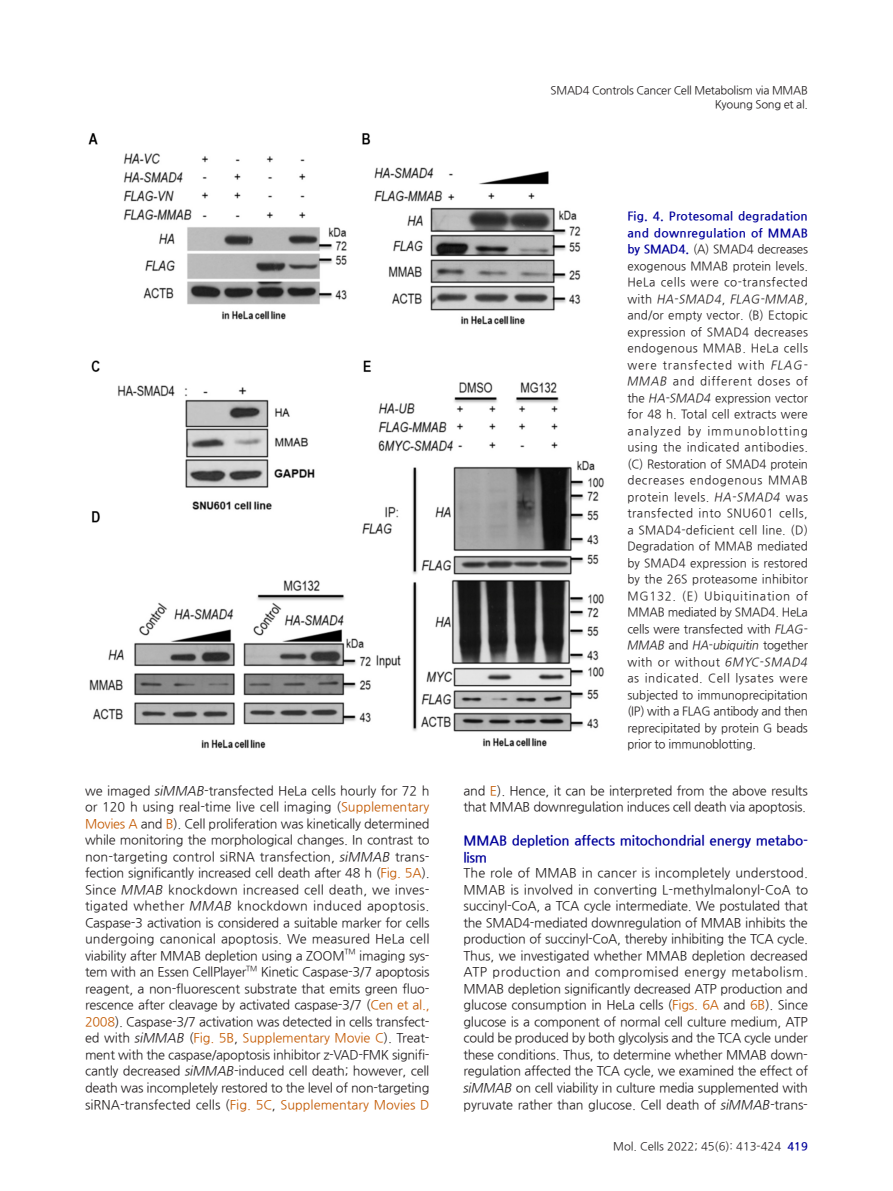
<style>
.page{position:relative;width:893px;height:1191px;background:#fff}
.page>*{position:absolute;margin:0;border:0;box-sizing:border-box;transform-origin:0 0}
.t1{font:700 13.5px/16.5px "Nanum Gothic";letter-spacing:-.01em;color:#00009a}
.t2{font:12.75px/16.5px "Nanum Gothic";letter-spacing:-.015em;color:#231f20;text-align:justify}
.t3{font:12px/16.5px "Nanum Gothic";letter-spacing:.01em;color:#231f20}
.t4{font:11.25px/13.5px "Nanum Gothic";letter-spacing:-.025em;color:#231f20;text-align:right}
.t5{font:11.25px "Nanum Gothic";color:#231f20}
.t6{font:7.5px "Nanum Gothic";color:#231f20}
.s1{font-style:italic}
.s2{color:#c35900}
.s3{font-weight:700;color:#00009a}
</style>
<div class="page">
<img style="left:88px;top:133px;width:516px;height:616px">
<p class="t4" style="left:551px;top:84px;width:259px">SMAD4 Controls Cancer Cell Metabolism via MMAB<br>Kyoung Song et al.</p>
<p class="t2" style="left:85px;top:783px;width:346px">we imaged <span class="s1">siMMAB</span>-transfected HeLa cells hourly for 72 h or 120 h using real-time live cell imaging (<span class="s2">Supplementary Movies A</span> and <span class="s2">B</span>). Cell proliferation was kinetically determined while monitoring the morphological changes. In contrast to non-targeting control siRNA transfection, <span class="s1">siMMAB</span> trans&shy;fection significantly increased cell death after 48 h (<span class="s2">Fig. 5A</span>).<br>Since <span class="s1">MMAB</span> knockdown increased cell death, we inves&shy;tigated whether <span class="s1">MMAB</span> knockdown induced apoptosis.<br>Caspase-3 activation is considered a suitable marker for cells undergoing canonical apoptosis. We measured HeLa cell viability after MMAB depletion using a ZOOM</p>
<p class="t6" style="left:344px;top:948px;width:13px">TM</p>
<p class="t2" style="left:359px;top:948px;width:72px">imaging sys-</p>
<p class="t2" style="left:85px;top:964px;width:163px">tem with an Essen CellPlayer</p>
<p class="t6" style="left:246px;top:964px;width:13px">TM</p>
<p class="t2" style="left:85px;top:964px;width:346px;text-indent:176px">Kinetic Caspase-3/7 apoptosis reagent, a non-fluorescent substrate that emits green fluo&shy;rescence after cleavage by activated caspase-3/7 (<span class="s2">Cen et al., 2008</span>). Caspase-3/7 activation was detected in cells transfect&shy;ed with <span class="s1">siMMAB</span> (<span class="s2">Fig. 5B</span>, <span class="s2">Supplementary Movie C</span>). Treat&shy;ment with the caspase/apoptosis inhibitor z-VAD-FMK signifi&shy;cantly decreased <span class="s1">siMMAB</span>-induced cell death; however, cell death was incompletely restored to the level of non-targeting siRNA-transfected cells (<span class="s2">Fig. 5C</span>, <span class="s2">Supplementary Movies D</span></p>
<p class="t3" style="left:627px;top:208px;width:184px"><span class="s3">Fig. 4. Protesomal degradation and downregulation of MMAB by SMAD4.</span> (A) SMAD4 decreases exogenous MMAB protein levels.<br>HeLa cells were co-transfected w i t h <span class="s1">HA</span>-<span class="s1">SMAD4</span>, <span class="s1">FLAG</span>-<span class="s1">MMAB</span>, and/or empty vector. (B) Ectopic expression of SMAD4 decreases endogenous MMAB. HeLa cells were transfected with <span class="s1">FLAG</span>-<br><span class="s1">MMAB</span> and different doses of the <span class="s1">HA</span>-<span class="s1">SMAD4</span> expression vector for 48 h. Total cell extracts were analyzed by immunoblotting using the indicated antibodies. (C) Restoration of SMAD4 protein decreases endogenous MMAB protein levels. <span class="s1">HA</span>-<span class="s1">SMAD4</span> was transfected into SNU601 cells, a SMAD4-deficient cell line. (D)<br>Degradation of MMAB mediated by SMAD4 expression is restored by the 26S proteasome inhibitor<br>MG132. (E) Ubiquitination of<br>MMAB mediated by SMAD4. HeLa cells were transfected with <span class="s1">FLAG</span>-<br><span class="s1">MMAB</span> a n d <span class="s1">HA</span>-<span class="s1">ubiquitin</span> to g eth e r with or without <span class="s1">6MYC</span>-<span class="s1">SMAD4 </span>as indicated. Cell lysates were subjected to immunoprecipitation (IP) with a FLAG antibody and then reprecipitated by protein G beads prior to immunoblotting.</p>
<p class="t2" style="left:463px;top:783px;width:346px">and <span class="s2">E</span>). Hence, it can be interpreted from the above results that MMAB downregulation induces cell death via apoptosis.</p>
<p class="t1" style="left:463px;top:832px;width:346px">MMAB depletion affects mitochondrial energy metabo&shy;lism</p>
<p class="t2" style="left:463px;top:865px;width:347px">The role of MMAB in cancer is incompletely understood.<br>MMAB is involved in converting L-methylmalonyl-CoA to succinyl-CoA, a TCA cycle intermediate. We postulated that the SMAD4-mediated downregulation of MMAB inhibits the production of succinyl-CoA, thereby inhibiting the TCA cycle.<br>Thus, we investigated whether MMAB depletion decreased ATP production and compromised energy metabolism.<br>MMAB depletion significantly decreased ATP production and glucose consumption in HeLa cells (<span class="s2">Figs. 6A</span> and <span class="s2">6B</span>). Since glucose is a component of normal cell culture medium, ATP could be produced by both glycolysis and the TCA cycle under these conditions. Thus, to determine whether MMAB down&shy;regulation affected the TCA cycle, we examined the effect of <span class="s1">siMMAB</span> on cell viability in culture media supplemented with pyruvate rather than glucose. Cell death of <span class="s1">siMMAB-</span>trans-</p>
<p class="t5" style="left:613px;top:1140px;width:196px">Mol. Cells 2022; 45(6): 413-424 <span class="s3">419</span></p>
</div>
